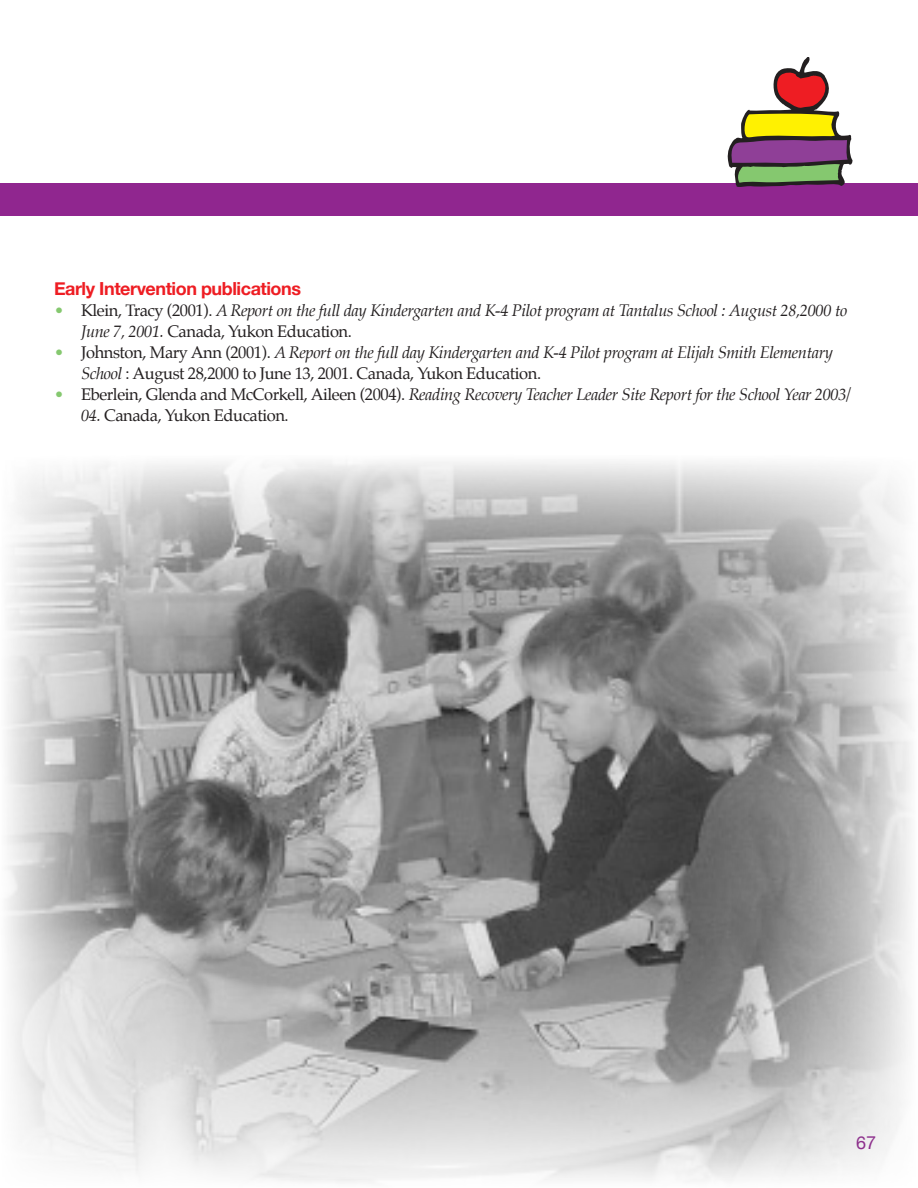
<style>
.page{position:relative;width:918px;height:1188px;background:#fff}
.page>*{position:absolute;margin:0;border:0;box-sizing:border-box;transform-origin:0 0}
.t1{font:700 18px "Helvetica Neue";letter-spacing:-.025em;color:#ee1d23}
.t2{font:18px "Helvetica Neue";color:#90268f}
.t3{font:italic 16.5px/21px "Palatino";letter-spacing:-.025em;color:#231f20}
.t4{font:16.5px "Palatino";letter-spacing:-.025em;color:#231f20}
.s1{font-style:normal;color:#85c86f}
.s2{font-style:normal}
.s3{font-style:italic}
</style>
<div class="page">
<div style="left:0;top:184px;width:918px;height:32px;background:#90268f"></div>
<svg style="left:728px;top:57px;width:124px;height:130px"></svg>
<img style="left:6px;top:461px;width:906px;height:721px">
<p class="t1" style="left:54px;top:278px;width:249px">Early Intervention publications</p>
<p class="t3" style="left:81px;top:302px;width:768px;text-indent:-27px"><span class="s1">•</span> <span class="s2">Klein, Tracy (2001).</span> A Report on the full day Kindergarten and K-4 Pilot program at Tantalus School : August 28,2000 to<br>June 7, 2001. <span class="s2">Canada, Yukon Education.</span></p>
<p class="t3" style="left:81px;top:344px;width:753px;text-indent:-27px"><span class="s1">•</span> <span class="s2">Johnston, Mary Ann (2001).</span> A Report on the full day Kindergarten and K-4 Pilot program at Elijah Smith Elementary<br>School <span class="s2">: August 28,2000 to June 13, 2001. Canada, Yukon Education.</span></p>
<p class="t3" style="left:54px;top:386px;width:799px"><span class="s1">•</span> <span class="s2">Eberlein, Glenda and McCorkell, Aileen (2004).</span> Reading Recovery Teacher Leader Site Report for the School Year 2003/</p>
<p class="t4" style="left:81px;top:405px;width:209px"><span class="s3">04.</span> Canada, Yukon Education.</p>
<p class="t2" style="left:856px;top:1132px;width:22px">67</p>
</div>
